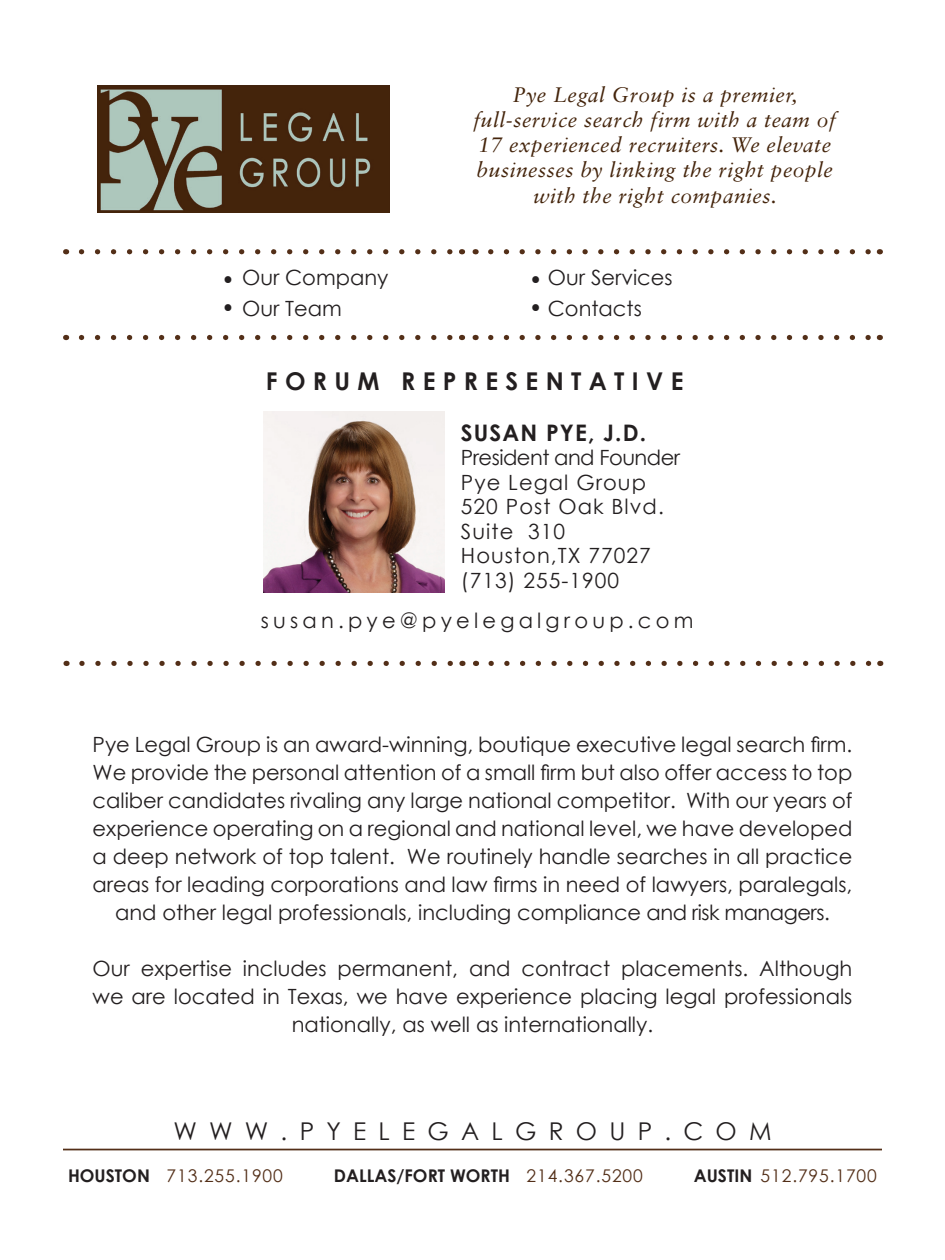
<style>
.page{position:relative;width:945px;height:1260px;background:#fff}
.page>*{position:absolute;margin:0;border:0;box-sizing:border-box;transform-origin:0 0}
.t1{font:24.5px "Century Gothic";letter-spacing:.5em;color:#231f20}
.t2{font:700 24.5px "Century Gothic";letter-spacing:.3em;color:#231f20}
.t3{font:24.5px/28px "Times";color:#231f20}
.t4{font:700 22.75px "Century Gothic";letter-spacing:.05em;color:#231f20}
.t5{font:21px/28px "Century Gothic";color:#231f20}
.t6{font:italic 21px/25.2px "Sabon LT Std";letter-spacing:.025em;color:#44240b;text-align:center}
.t7{font:21px/24.5px "Century Gothic";letter-spacing:.05em;color:#231f20}
.t8{font:21px "Century Gothic";letter-spacing:.2em;color:#231f20}
.t9{font:17.5px "Century Gothic";letter-spacing:.05em;color:#532f18}
.t10{font:700 17.5px "Century Gothic";color:#231f20}
.s1{font-weight:700;color:#231f20}
.s2{font-weight:400;color:#532f18}
</style>
<div class="page">
<hr style="left:63px;top:1149px;width:819px;height:1px;background:#532f18">
<img style="left:97px;top:86px;width:293px;height:126px">
<svg style="left:81px;top:249px;width:372px;height:5px"></svg>
<svg style="left:491px;top:249px;width:380px;height:5px"></svg>
<svg style="left:81px;top:335px;width:372px;height:5px"></svg>
<svg style="left:491px;top:335px;width:380px;height:5px"></svg>
<svg style="left:82px;top:661px;width:371px;height:5px"></svg>
<svg style="left:491px;top:661px;width:381px;height:5px"></svg>
<img style="left:263px;top:412px;width:182px;height:180px">
<p class="t6" style="left:473px;top:82px;width:364px">Pye Legal Group is a premier, full-service search firm with a team of 17 experienced recruiters. We elevate businesses by linking the right people with the right companies.</p>
<p class="t5" style="left:242px;top:261px;width:148px;line-height:31.5px">Our Company<br>Our Team</p>
<p class="t5" style="left:548px;top:261px;width:126px;line-height:31.5px">Our Services<br>Contacts</p>
<p class="t3" style="left:224px;top:266px;width:10px">• •</p>
<p class="t3" style="left:532px;top:266px;width:10px">• •</p>
<p class="t2" style="left:266px;top:362px;width:41px">F ORU</p>
<p class="t2" style="left:358px;top:362px;width:208px">M REPR ESENTATI</p>
<p class="t2" style="left:646px;top:362px;width:39px">V E</p>
<p class="t4" style="left:461px;top:415px;width:187px">SUSAN PYE, J.D.</p>
<p class="t7" style="left:461px;top:445px;width:221px">President and Founder<br>Pye Legal Group<br>520 Post Oak Blvd.<br>Suite 310<br>Houston,TX 77027 (713) 255-1900</p>
<p class="t8" style="left:261px;top:606px;width:434px">susan.pye@pyelegalgroup.com</p>
<p class="t5" style="left:93px;top:730px;width:761px;text-align:center">Pye Legal Group is an award-winning, boutique executive legal search firm.<br>We provide the personal attention of a small firm but also offer access to top caliber candidates rivaling any large national competitor. With our years of experience operating on a regional and national level, we have developed a deep network of top talent. We routinely handle searches in all practice areas for leading corporations and law firms in need of lawyers, paralegals, and other legal professionals, including compliance and risk managers.</p>
<p class="t5" style="left:93px;top:954px;width:761px;text-align:center">Our expertise includes permanent, and contract placements. Although we are located in Texas, we have experience placing legal professionals nationally, as well as internationally.</p>
<p class="t1" style="left:173px;top:1114px;width:600px">WWW.PYELEGALGROUP.COM</p>
<p class="t9" style="left:68px;top:1163px;width:216px"><span class="s1">HOUSTON</span> 713.255.1900</p>
<p class="t10" style="left:334px;top:1162px;width:310px">DALLAS/FORT WORTH <span class="s2">214.367.5200</span></p>
<p class="t9" style="left:694px;top:1163px;width:185px"><span class="s1">AUSTIN</span> 512.795.1700</p>
</div>
